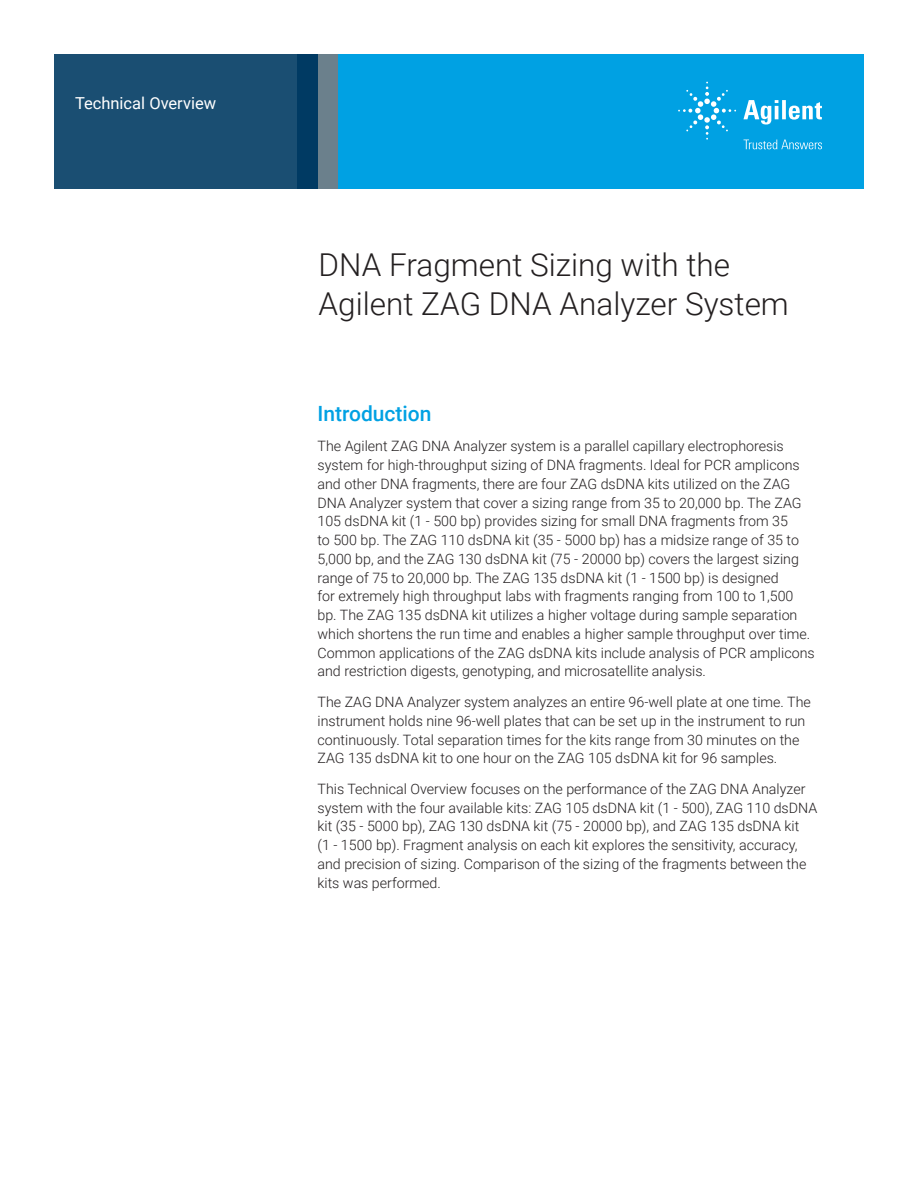
<style>
.page{position:relative;width:918px;height:1188px;background:#fff}
.page>*{position:absolute;margin:0;border:0;box-sizing:border-box;transform-origin:0 0}
.t1{font:300 31.5px/39px "Roboto";color:#231f20}
.t2{font:500 21px "Roboto";color:#00a1e3}
.t3{font:16.5px "Roboto";color:#fff}
.t4{font:300 14.25px/18.8px "Roboto";color:#231f20}
</style>
<div class="page">
<div style="left:297px;top:54px;width:567px;height:135px;background:#00a1e3"></div>
<div style="left:54px;top:54px;width:243px;height:135px;background:#1a4e72"></div>
<div style="left:317px;top:54px;width:21px;height:135px;background:#6b808c"></div>
<div style="left:297px;top:54px;width:20px;height:135px;background:#003a63"></div>
<svg style="left:743px;top:100px;width:79px;height:25px"></svg>
<svg style="left:678px;top:82px;width:58px;height:58px"></svg>
<svg style="left:744px;top:140px;width:78px;height:9px"></svg>
<p class="t3" style="left:75px;top:91px;width:143px">Technical Overview</p>
<h1 class="t1" style="left:319px;top:244px;width:472px">DNA Fragment Sizing with the<br>Agilent ZAG DNA Analyzer System</h1>
<h2 class="t2" style="left:318px;top:399px;width:116px">Introduction</h2>
<p class="t4" style="left:318px;top:436px;width:499px">The Agilent ZAG DNA Analyzer system is a parallel capillary electrophoresis system for high-throughput sizing of DNA fragments. Ideal for PCR amplicons and other DNA fragments, there are four ZAG dsDNA kits utilized on the ZAG DNA Analyzer system that cover a sizing range from 35 to 20,000 bp. The ZAG 105 dsDNA kit (1 - 500 bp) provides sizing for small DNA fragments from 35<br>to 500 bp. The ZAG 110 dsDNA kit (35 - 5000 bp) has a midsize range of 35 to 5,000 bp, and the ZAG 130 dsDNA kit (75 - 20000 bp) covers the largest sizing range of 75 to 20,000 bp. The ZAG 135 dsDNA kit (1 - 1500 bp) is designed<br>for extremely high throughput labs with fragments ranging from 100 to 1,500 bp. The ZAG 135 dsDNA kit utilizes a higher voltage during sample separation which shortens the run time and enables a higher sample throughput over time.<br>Common applications of the ZAG dsDNA kits include analysis of PCR amplicons and restriction digests, genotyping, and microsatellite analysis.</p>
<p class="t4" style="left:318px;top:692px;width:495px">The ZAG DNA Analyzer system analyzes an entire 96-well plate at one time. The instrument holds nine 96-well plates that can be set up in the instrument to run continuously. Total separation times for the kits range from 30 minutes on the ZAG 135 dsDNA kit to one hour on the ZAG 105 dsDNA kit for 96 samples.</p>
<p class="t4" style="left:318px;top:779px;width:501px">This Technical Overview focuses on the performance of the ZAG DNA Analyzer system with the four available kits: ZAG 105 dsDNA kit (1 - 500), ZAG 110 dsDNA kit (35 - 5000 bp), ZAG 130 dsDNA kit (75 - 20000 bp), and ZAG 135 dsDNA kit<br>(1 - 1500 bp). Fragment analysis on each kit explores the sensitivity, accuracy, and precision of sizing. Comparison of the sizing of the fragments between the kits was performed.</p>
</div>
